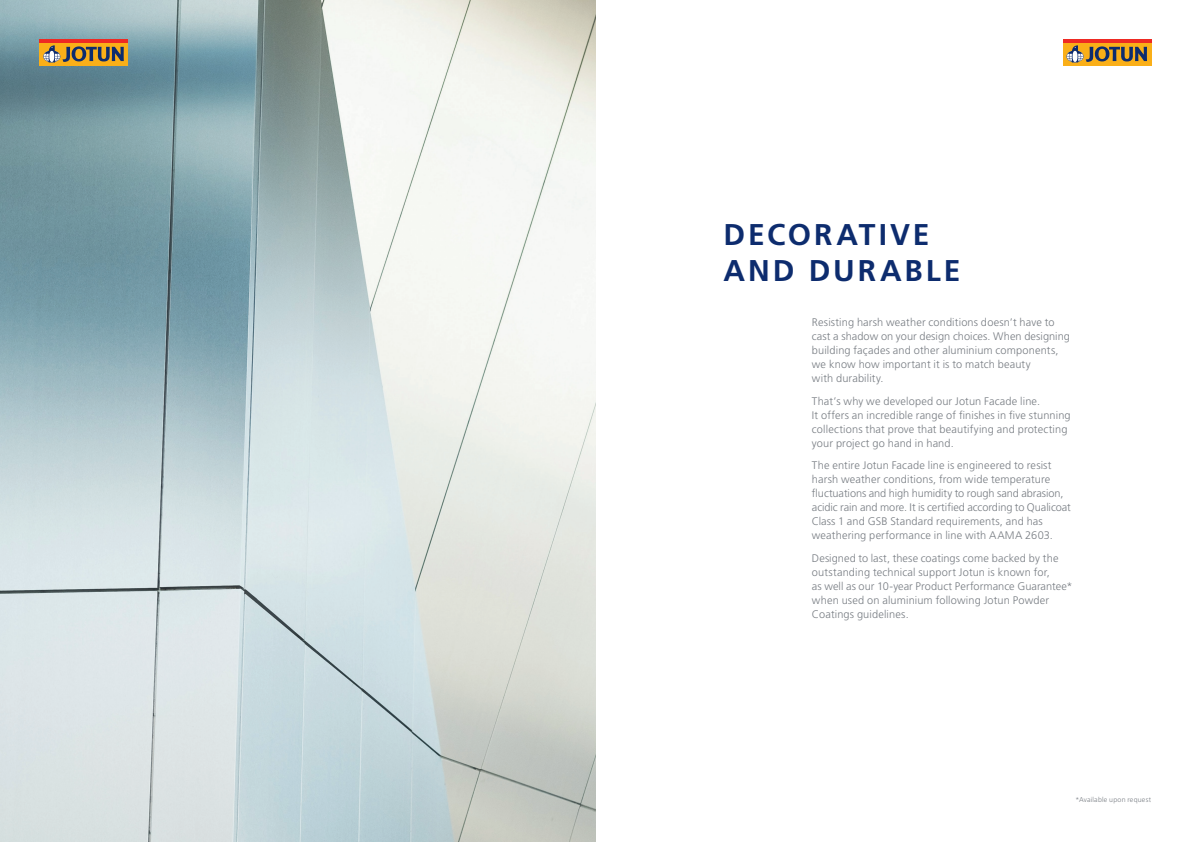
<style>
.page{position:relative;width:1191px;height:842px;background:#fff}
.page>*{position:absolute;margin:0;border:0;box-sizing:border-box;transform-origin:0 0}
.Titles{font:700 30px/36px "Frutiger LT Std";letter-spacing:.095em;color:#0d2c6e}
.t1{font:300 11px/14px "Frutiger LT Std";letter-spacing:.01em;color:#787d83}
.t2{font:300 7px "Frutiger LT Std";letter-spacing:.035em;color:#787d83}
</style>
<div class="page">
<img style="left:0;top:0;width:595px;height:842px">
<div style="left:40px;top:43px;width:88px;height:22px;background:#faaf18"></div>
<hr style="left:40px;top:40px;width:88px;height:3px;background:#ee2a23">
<svg style="left:43px;top:45px;width:81px;height:17px"></svg>
<div style="left:1063px;top:43px;width:88px;height:22px;background:#faaf18"></div>
<hr style="left:1063px;top:40px;width:88px;height:3px;background:#ee2a23">
<svg style="left:1066px;top:45px;width:81px;height:17px"></svg>
<p class="Titles" style="left:723px;top:217px;width:238px">DECORATIVE<br>AND DURABLE</p>
<p class="t1" style="left:812px;top:316px;width:259px">Resisting harsh weather conditions doesn’t have to cast a shadow on your design choices. When designing building façades and other aluminium components, we know how important it is to match beauty<br>with durability.</p>
<p class="t1" style="left:812px;top:394px;width:260px">That’s why we developed our Jotun Facade line.<br>It offers an incredible range of finishes in five stunning collections that prove that beautifying and protecting your project go hand in hand.</p>
<p class="t1" style="left:812px;top:459px;width:260px">The entire Jotun Facade line is engineered to resist harsh weather conditions, from wide temperature fluctuations and high humidity to rough sand abrasion, acidic rain and more. It is certified according to Qualicoat Class 1 and GSB Standard requirements, and has weathering performance in line with AAMA 2603.</p>
<p class="t1" style="left:812px;top:551px;width:262px">Designed to last, these coatings come backed by the outstanding technical support Jotun is known for,<br>as well as our 10-year Product Performance Guarantee* when used on aluminium following Jotun Powder Coatings guidelines.</p>
<p class="t2" style="left:1075px;top:796px;width:77px">*Available upon request</p>
</div>
